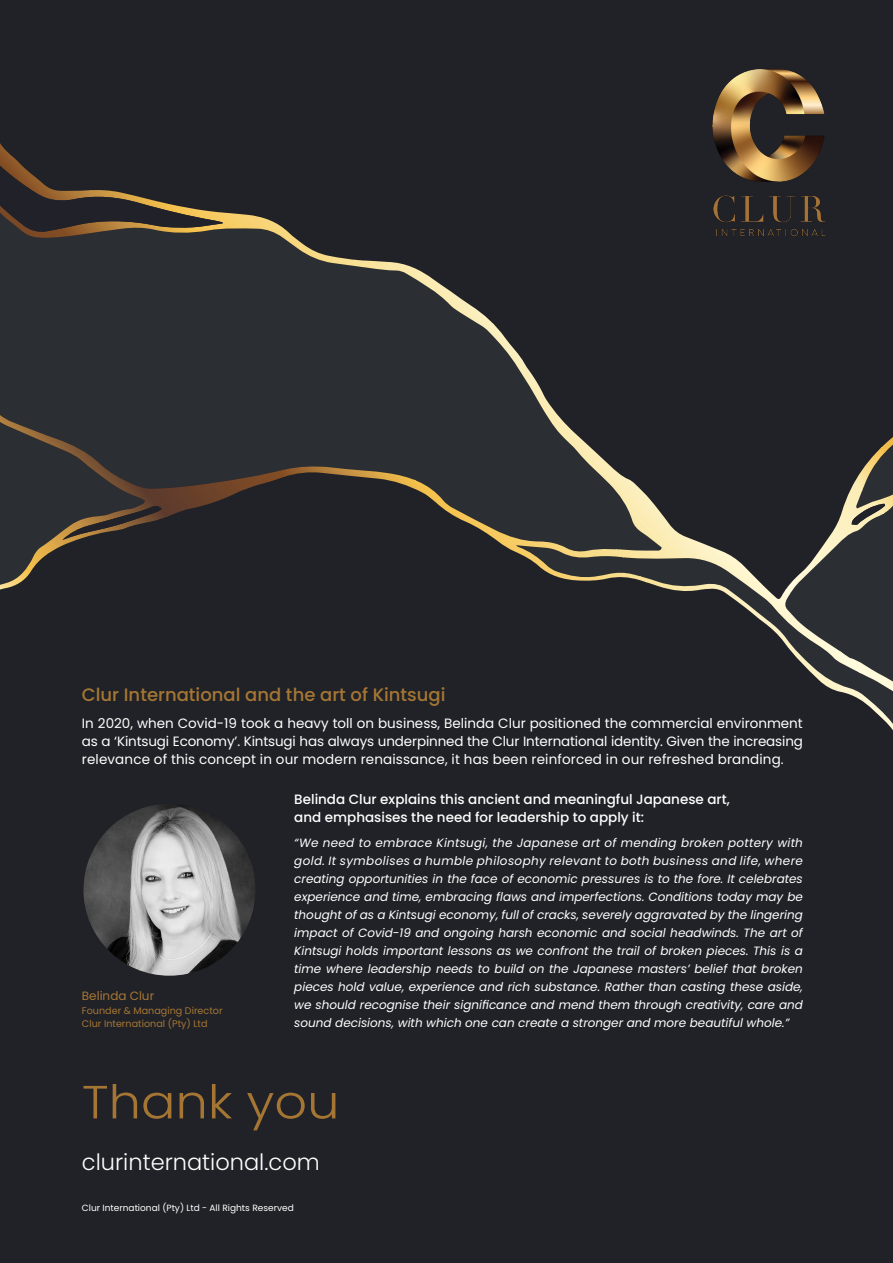
<style>
.page{position:relative;width:893px;height:1263px;background:#212227}
.page>*{position:absolute;margin:0;border:0;box-sizing:border-box;transform-origin:0 0}
.t1{font:300 46.5px "Poppins";color:#a57534;scale:1.1 1}
.t2{font:300 22.5px "Poppins";color:#fff}
.t3{font:500 18px "Poppins";color:#a57634}
.t4{font:13.5px/18px "Poppins";letter-spacing:.01em;color:#fff;text-align:justify}
.t5{font:500 13.5px/18px "Poppins";color:#fff}
.t6{font:italic 12px/18px "Poppins";color:#fff;text-align:justify}
.t7{font:12px "Poppins";color:#a57634}
.t8{font:9.6px/13.8px "Poppins";color:#a57634}
.t9{font:9px "Poppins";color:#fff}
</style>
<div class="page">
<img style="left:712px;top:69px;width:114px;height:167px">
<svg style="left:662px;top:545px;width:231px;height:186px"></svg>
<svg style="left:0;top:212px;width:662px;height:376px"></svg>
<svg style="left:0;top:143px;width:223px;height:90px"></svg>
<svg style="left:0;top:335px;width:162px;height:255px"></svg>
<svg style="left:784px;top:437px;width:109px;height:289px"></svg>
<img style="left:83px;top:804px;width:172px;height:172px;border-radius:86px">
<h3 class="t3" style="left:82px;top:684px;width:365px">Clur International and the art of Kintsugi</h3>
<p class="t4" style="left:82px;top:714px;width:722px">In 2020, when Covid-19 took a heavy toll on business, Belinda Clur positioned the commercial environment as a ‘Kintsugi Economy’. Kintsugi has always underpinned the Clur International identity. Given the increasing relevance of this concept in our modern renaissance, it has been reinforced in our refreshed branding.</p>
<p class="t7" style="left:82px;top:988px;width:74px">Belinda Clur</p>
<p class="t8" style="left:82px;top:1003px;width:142px">Founder &amp; Managing Director<br>Clur International (Pty) Ltd</p>
<p class="t5" style="left:294px;top:790px;width:437px">Belinda Clur explains this ancient and meaningful Japanese art, and emphasises the need for leadership to apply it:</p>
<p class="t6" style="left:294px;top:834px;width:510px">“We need to embrace Kintsugi, the Japanese art of mending broken pottery with gold. It symbolises a humble philosophy relevant to both business and life, where creating opportunities in the face of economic pressures is to the fore. It celebrates experience and time, embracing flaws and imperfections. Conditions today may be thought of as a Kintsugi economy, full of cracks, severely aggravated by the lingering impact of Covid-19 and ongoing harsh economic and social headwinds. The art of Kintsugi holds important lessons as we confront the trail of broken pieces. This is a time where leadership needs to build on the Japanese masters’ belief that broken pieces hold value, experience and rich substance. Rather than casting these aside, we should recognise their significance and mend them through creativity, care and sound decisions, with which one can create a stronger and more beautiful whole.”</p>
<h1 class="t1" style="left:82px;top:1075px;width:236px">Thank you</h1>
<h2 class="t2" style="left:82px;top:1149px;width:239px">clurinternational.com</h2>
<p class="t9" style="left:82px;top:1202px;width:213px">Clur International (Pty) Ltd - All Rights Reserved</p>
</div>
